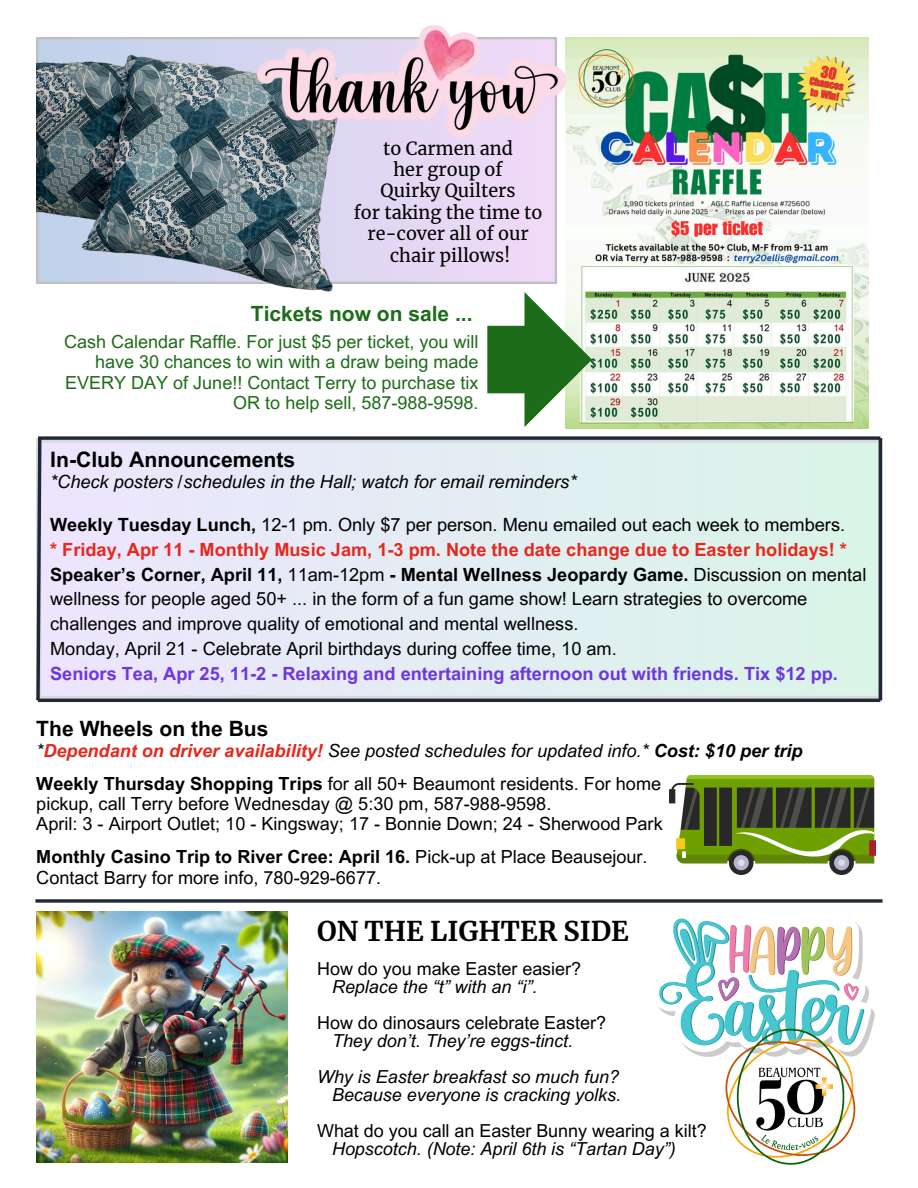
<style>
.page{position:relative;width:918px;height:1188px;background:#fff}
.page>*{position:absolute;margin:0;border:0;box-sizing:border-box;transform-origin:0 0}
.t1{font:700 26.85px "Merriweather";color:#000}
.t2{font:700 21.3px "Arial MT Pro";color:#000}
.t3{font:700 21.15px "Arial MT Pro";color:#000}
.t4{font:700 21px "Arial MT Pro";color:#1d6c19}
.t5{font:18.15px/24.8px "Arial MT Pro";color:#000}
.t6{font:italic 18.15px "Arial MT Pro";color:#000}
.t7{font:700 18.15px "Arial MT Pro";color:#6e36dd}
.t8{font:700 18.15px "Arial MT Pro";color:#e6281d}
.t9{font:700 18.15px "Arial MT Pro";color:#000}
.t10{font:italic 18px "Arial MT Pro";color:#000}
.t11{font:18px/20.2px "Arial MT Pro";color:#1d6c19;text-align:right}
.t12{font:18px "Arial MT Pro";color:#000}
.t13{font:18px "Merriweather";color:#000}
.s1{font-weight:700}
.s2{font-weight:700;color:#e6281d}
.s3{font-weight:400}
</style>
<div class="page">
<svg style="left:35px;top:899px;width:848px;height:4px;background:#424856"></svg>
<img style="left:670px;top:775px;width:205px;height:99px">
<img style="left:566px;top:37px;width:303px;height:392px">
<svg style="left:43px;top:440px;width:836px;height:259px;background:#e2ecf2"></svg>
<hr style="left:38px;top:699px;width:842px;height:3px;background:#202738">
<svg style="left:43px;top:436px;width:837px;height:4px;background:#3e4453"></svg>
<svg style="left:36px;top:436px;width:7px;height:265px;background:#828391"></svg>
<hr style="left:879px;top:438px;width:3px;height:262px;background:#202738">
<svg style="left:487px;top:292px;width:105px;height:135px"></svg>
<img style="left:36px;top:912px;width:251px;height:251px">
<svg style="left:659px;top:918px;width:216px;height:139px"></svg>
<img style="left:717px;top:1023px;width:147px;height:142px">
<svg style="left:357px;top:137px;width:200px;height:146px;background:#e6d7f4"></svg>
<img style="left:36px;top:37px;width:321px;height:255px">
<img style="left:257px;top:26px;width:309px;height:111px">
<p class="t13" style="left:383px;top:137px;width:131px">to Carmen and</p>
<p class="t13" style="left:393px;top:158px;width:111px">her group of</p>
<p class="t13" style="left:381px;top:180px;width:136px">Quirky Quilters</p>
<p class="t13" style="left:354px;top:201px;width:190px">for taking the time to</p>
<p class="t13" style="left:367px;top:222px;width:163px">re-cover all of our</p>
<p class="t13" style="left:390px;top:244px;width:122px">chair pillows!</p>
<p class="t4" style="left:251px;top:306px;width:223px">Tickets now on sale ...</p>
<p class="t11" style="left:64px;top:334px;width:416px">Cash Calendar Raffle. For just $5 per ticket, you will have 30 chances to win with a draw being made EVERY DAY of June!! Contact Terry to purchase tix OR to help sell, 587-988-9598.</p>
<p class="t2" style="left:50px;top:451px;width:247px">In-Club Announcements</p>
<p class="t6" style="left:50px;top:475px;width:528px">*Check posters /schedules in the Hall; watch for email reminders*</p>
<p class="t5" style="left:50px;top:515px;width:797px"><span class="s1">Weekly Tuesday Lunch,</span> 12-1 pm. Only $7 per person. Menu emailed out each week to members.</p>
<p class="t8" style="left:50px;top:543px;width:798px">* Friday, Apr 11 - Monthly Music Jam, 1-3 pm. Note the date change due to Easter holidays! *</p>
<p class="t5" style="left:50px;top:564px;width:818px"><span class="s1">Speaker’s Corner, April 11,</span> 11am-12pm <span class="s1">- Mental Wellness Jeopardy Game.</span> Discussion on mental wellness for people aged 50+ ... in the form of a fun game show! Learn strategies to overcome challenges and improve quality of emotional and mental wellness.</p>
<p class="t5" style="left:50px;top:638px;width:568px">Monday, April 21 - Celebrate April birthdays during coffee time, 10 am.</p>
<p class="t7" style="left:50px;top:666px;width:789px">Seniors Tea, Apr 25, 11-2 - Relaxing and entertaining afternoon out with friends. Tix $12 pp.</p>
<p class="t3" style="left:36px;top:720px;width:234px">The Wheels on the Bus</p>
<p class="t6" style="left:36px;top:744px;width:768px">*<span class="s2">Dependant on driver availability!</span> See posted schedules for updated info.* <span class="s1">Cost: $10 per trip</span></p>
<p class="t5" style="left:36px;top:774px;width:626px"><span class="s1">Weekly Thursday Shopping Trips</span> for all 50+ Beaumont residents. For home</p>
<p class="t5" style="left:36px;top:794px;width:517px">pickup, call Terry before Wednesday @ 5:30 pm, 587-988-9598.</p>
<p class="t5" style="left:36px;top:814px;width:628px">April: 3 - Airport Outlet; 10 - Kingsway; 17 - Bonnie Down; 24 - Sherwood Park</p>
<p class="t9" style="left:36px;top:850px;width:613px">Monthly Casino Trip to River Cree: April 16. <span class="s3">Pick-up at Place Beausejour.</span></p>
<p class="t5" style="left:36px;top:867px;width:346px">Contact Barry for more info, 780-929-6677.</p>
<p class="t1" style="left:317px;top:914px;width:313px">ON THE LIGHTER SIDE</p>
<p class="t12" style="left:317px;top:962px;width:266px">How do you make Easter easier?</p>
<p class="t10" style="left:332px;top:980px;width:207px">Replace the “t” with an “i”.</p>
<p class="t12" style="left:317px;top:1016px;width:290px">How do dinosaurs celebrate Easter?</p>
<p class="t10" style="left:332px;top:1034px;width:243px">They don’t. They’re eggs-tinct.</p>
<p class="t10" style="left:317px;top:1070px;width:303px">Why is Easter breakfast so much fun?</p>
<p class="t10" style="left:332px;top:1088px;width:290px">Because everyone is cracking yolks.</p>
<p class="t12" style="left:317px;top:1124px;width:391px">What do you call an Easter Bunny wearing a kilt?</p>
<p class="t10" style="left:332px;top:1142px;width:345px">Hopscotch. (Note: April 6th is “Tartan Day”)</p>
</div>
